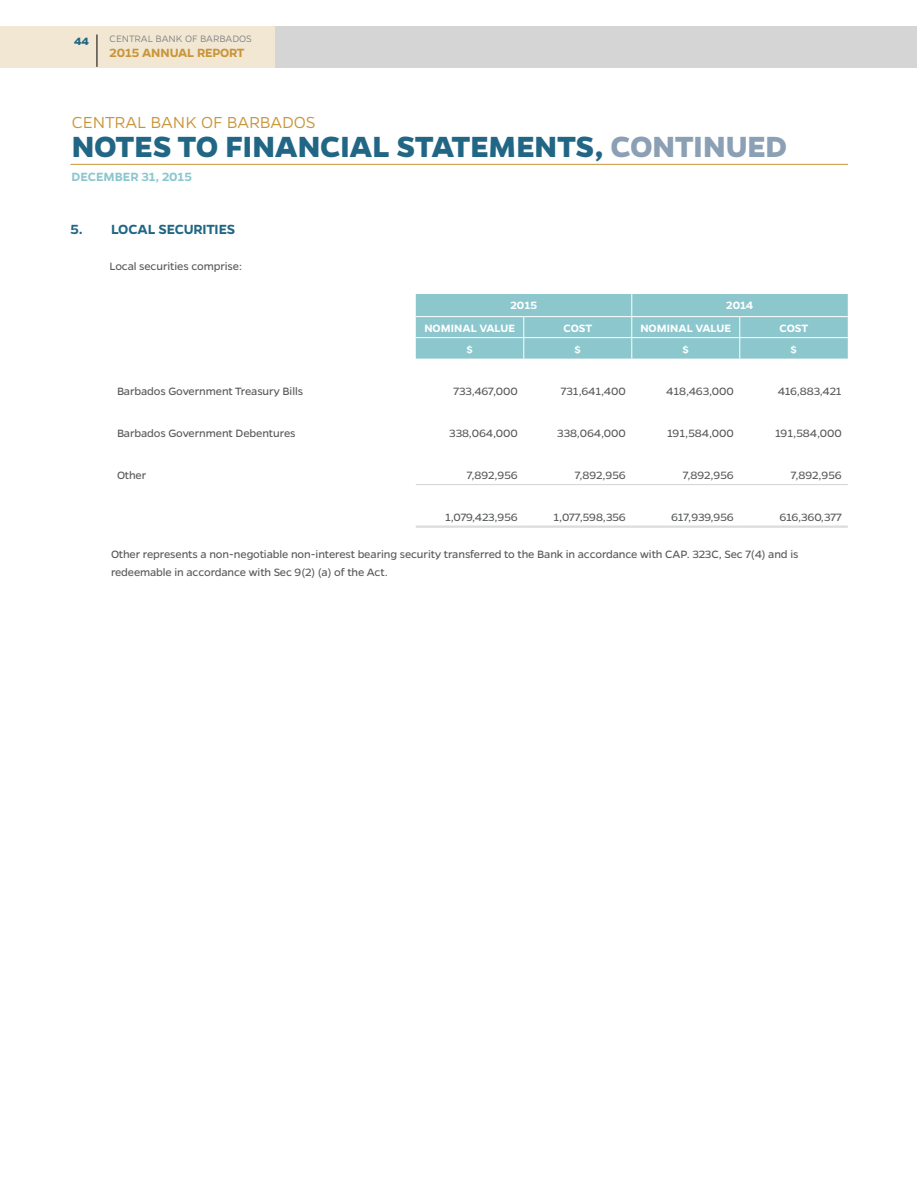
<style>
.page{position:relative;width:918px;height:1188px;background:#fff}
.page>*{position:absolute;margin:0;border:0;box-sizing:border-box;transform-origin:0 0}
.t1{font:700 33px "Gentona";letter-spacing:-.005em;color:#216785}
.t2{font:300 18px "Gentona";letter-spacing:-.005em;color:#c89438}
.t3{font:600 15px "Gentona";letter-spacing:-.015em;color:#216785}
.t4{font:600 13.5px "Gentona";letter-spacing:-.01em;color:#c89438}
.t5{font:600 13.5px "Gentona";letter-spacing:-.005em;color:#8dc7ce}
.t6{font:12px/18px "Gentona";letter-spacing:-.01em;color:#58595b}
.t7{font:600 12px "Gentona";letter-spacing:-.005em;color:#fff}
.t8{font:700 12px "Gentona";color:#216785}
.t9{font:300 10.5px "Gentona";letter-spacing:-.005em;color:#808285}
.s1{color:#8ba0b4}
</style>
<div class="page">
<div style="left:0;top:26px;width:275px;height:42px;background:#f2e7d3"></div>
<div style="left:275px;top:26px;width:642px;height:42px;background:#d5d5d5"></div>
<hr style="left:97px;top:34px;width:1px;height:33px;background:#000">
<hr style="left:70px;top:164px;width:778px;height:1px;background:#c89438">
<svg style="left:416px;top:294px;width:432px;height:65px;background:#91c9d0"></svg>
<hr style="left:416px;top:484px;width:108px;height:1px;background:#d1d3d4">
<hr style="left:524px;top:484px;width:108px;height:1px;background:#d1d3d4">
<hr style="left:632px;top:484px;width:108px;height:1px;background:#d1d3d4">
<hr style="left:740px;top:484px;width:108px;height:1px;background:#d1d3d4">
<hr style="left:416px;top:526px;width:108px;height:1px;background:#d1d3d4">
<hr style="left:416px;top:527px;width:108px;height:1px;background:#d1d3d4">
<hr style="left:524px;top:526px;width:108px;height:1px;background:#d1d3d4">
<hr style="left:524px;top:527px;width:108px;height:1px;background:#d1d3d4">
<hr style="left:632px;top:526px;width:108px;height:1px;background:#d1d3d4">
<hr style="left:632px;top:527px;width:108px;height:1px;background:#d1d3d4">
<hr style="left:740px;top:526px;width:108px;height:1px;background:#d1d3d4">
<hr style="left:740px;top:527px;width:108px;height:1px;background:#d1d3d4">
<p class="t8" style="left:74px;top:34px;width:16px">44</p>
<p class="t9" style="left:110px;top:33px;width:144px">CENTRAL BANK OF BARBADOS</p>
<p class="t4" style="left:110px;top:45px;width:136px">2015 ANNUAL REPORT</p>
<h2 class="t2" style="left:72px;top:112px;width:246px">CENTRAL BANK OF BARBADOS</h2>
<h1 class="t1" style="left:72px;top:128px;width:717px">NOTES TO FINANCIAL STATEMENTS, <span class="s1">CONTINUED</span></h1>
<p class="t5" style="left:72px;top:169px;width:122px">DECEMBER 31, 2015</p>
<p class="t3" style="left:70px;top:221px;width:166px">5. LOCAL SECURITIES</p>
<p class="t6" style="left:110px;top:257px;width:134px">Local securities comprise:</p>
<p class="t7" style="left:511px;top:298px;width:28px">2015</p>
<p class="t7" style="left:726px;top:298px;width:28px">2014</p>
<p class="t7" style="left:424px;top:321px;width:92px">NOMINAL VALUE</p>
<p class="t7" style="left:563px;top:321px;width:30px">COST</p>
<p class="t7" style="left:640px;top:321px;width:92px">NOMINAL VALUE</p>
<p class="t7" style="left:779px;top:321px;width:30px">COST</p>
<p class="t7" style="left:467px;top:342px;width:8px">$</p>
<p class="t7" style="left:575px;top:342px;width:8px">$</p>
<p class="t7" style="left:683px;top:342px;width:8px">$</p>
<p class="t7" style="left:791px;top:342px;width:8px">$</p>
<p class="t6" style="left:117px;top:382px;width:188px">Barbados Government Treasury Bills</p>
<p class="t6" style="left:454px;top:382px;width:66px">733,467,000</p>
<p class="t6" style="left:561px;top:382px;width:66px">731,641,400</p>
<p class="t6" style="left:666px;top:382px;width:69px">418,463,000</p>
<p class="t6" style="left:778px;top:382px;width:66px">416,883,421</p>
<p class="t6" style="left:117px;top:424px;width:180px">Barbados Government Debentures</p>
<p class="t6" style="left:449px;top:424px;width:70px">338,064,000</p>
<p class="t6" style="left:557px;top:424px;width:70px">338,064,000</p>
<p class="t6" style="left:667px;top:424px;width:68px">191,584,000</p>
<p class="t6" style="left:775px;top:424px;width:68px">191,584,000</p>
<p class="t6" style="left:117px;top:466px;width:31px">Other</p>
<p class="t6" style="left:467px;top:466px;width:53px">7,892,956</p>
<p class="t6" style="left:575px;top:466px;width:53px">7,892,956</p>
<p class="t6" style="left:683px;top:466px;width:53px">7,892,956</p>
<p class="t6" style="left:791px;top:466px;width:53px">7,892,956</p>
<p class="t6" style="left:445px;top:508px;width:74px">1,079,423,956</p>
<p class="t6" style="left:554px;top:508px;width:74px">1,077,598,356</p>
<p class="t6" style="left:671px;top:508px;width:64px">617,939,956</p>
<p class="t6" style="left:779px;top:508px;width:64px">616,360,377</p>
<p class="t6" style="left:111px;top:545px;width:689px">Other represents a non-negotiable non-interest bearing security transferred to the Bank in accordance with CAP. 323C, Sec 7(4) and is redeemable in accordance with Sec 9(2) (a) of the Act.</p>
</div>
